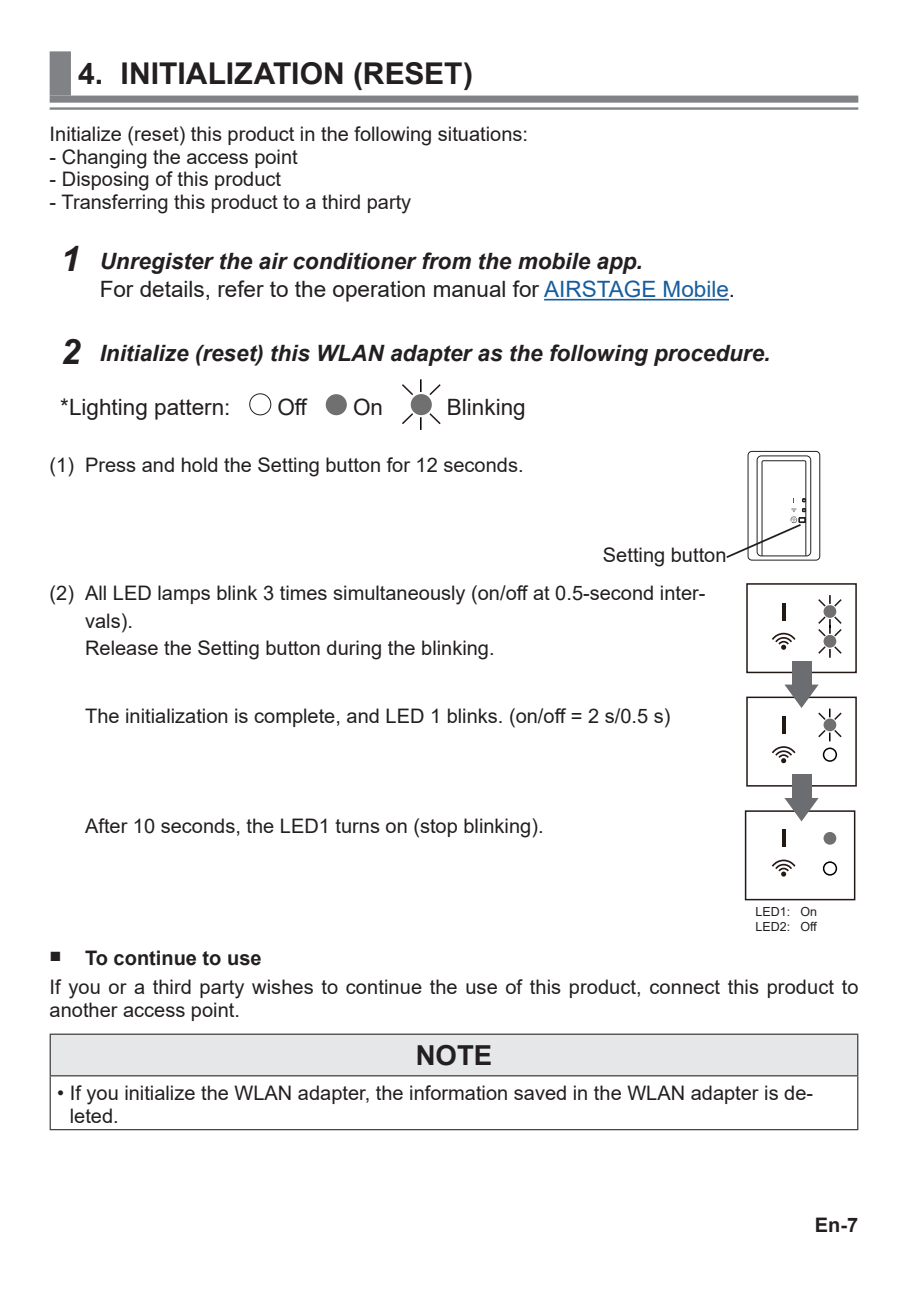
<style>
.page{position:relative;width:908px;height:1290px;background:#fff}
.page>*{position:absolute;margin:0;border:0;box-sizing:border-box;transform-origin:0 0}
.t1{font:700 30px "Arial";color:#231f20}
.t2{font:700 27.5px "Arial";color:#231f20}
.t3{font:italic 700 22.5px/28.8px "Arial";color:#231f20}
.t4{font:22.5px "Arial";color:#231f20}
.t5{font:20px/27.5px "Arial";color:#231f20}
.t6{font:700 20px "Arial";color:#231f20}
.t7{font:12.5px/15px "Arial";color:#231f20}
.s1{font-size:35px}
.s2{font-weight:400;font-style:normal}
.s3{font-weight:400;font-style:normal;color:#175d9e}
.s4{font-weight:700}
</style>
<div class="page">
<hr style="left:544px;top:299px;width:184px;height:1px;background:#175d9e">
<div style="left:50px;top:96px;width:807px;height:7px;background:#808285"></div>
<hr style="left:50px;top:107px;width:807px;height:3px;background:#808285">
<div style="left:50px;top:51px;width:21px;height:45px;background:#808285"></div>
<div style="left:249px;top:393px;width:22px;height:22px;border:1px solid #231f20;border-radius:50%"></div>
<div style="left:325px;top:394px;width:21px;height:21px;background:#707070;border-radius:50%"></div>
<svg style="left:402px;top:379px;width:39px;height:51px"></svg>
<div style="left:756px;top:456px;width:54px;height:100px;border:1px solid #231f20;border-radius:4px"></div>
<div style="left:747px;top:451px;width:72px;height:109px;border:1px solid #231f20;border-radius:4px"></div>
<div style="left:823px;top:832px;width:12px;height:13px;background:#707070;border-radius:50%"></div>
<svg style="left:782px;top:830px;width:3px;height:17px"></svg>
<svg style="left:771px;top:859px;width:24px;height:17px"></svg>
<div style="left:744px;top:810px;width:111px;height:90px;border:2px solid #241714"></div>
<div style="left:822px;top:861px;width:14px;height:14px;background:#fff;border:2px solid #000;border-radius:50%"></div>
<svg style="left:782px;top:603px;width:3px;height:17px"></svg>
<svg style="left:772px;top:633px;width:23px;height:17px"></svg>
<div style="left:746px;top:583px;width:110px;height:90px;border:2px solid #241714"></div>
<svg style="left:818px;top:595px;width:24px;height:63px"></svg>
<div style="left:746px;top:696px;width:110px;height:90px;border:2px solid #241714"></div>
<div style="left:791px;top:661px;width:19px;height:30px;background:#6c6d70"></div>
<svg style="left:771px;top:684px;width:71px;height:79px"></svg>
<div style="left:791px;top:774px;width:19px;height:30px;background:#6c6d70"></div>
<svg style="left:784px;top:798px;width:34px;height:23px"></svg>
<div style="left:50px;top:1034px;width:807px;height:42px;background:#e6e7e9"></div>
<hr style="left:50px;top:1075px;width:807px;height:1px;background:#231f20">
<hr style="left:50px;top:1129px;width:807px;height:1px;background:#231f20">
<hr style="left:50px;top:1033px;width:807px;height:2px;background:#231f20">
<hr style="left:50px;top:1035px;width:1px;height:40px;background:#231f20">
<hr style="left:856px;top:1035px;width:1px;height:40px;background:#231f20">
<hr style="left:50px;top:1076px;width:1px;height:53px;background:#231f20">
<hr style="left:856px;top:1076px;width:1px;height:53px;background:#231f20">
<svg style="left:726px;top:460px;width:79px;height:99px"></svg>
<h1 class="t1" style="left:78px;top:53px;width:396px">4. INITIALIZATION (RESET)</h1>
<p class="t5" style="left:50px;top:120px;width:479px">Initialize (reset) this product in the following situations:</p>
<p class="t5" style="left:50px;top:143px;width:249px">- Changing the access point</p>
<p class="t5" style="left:50px;top:165px;width:233px">- Disposing of this product</p>
<p class="t5" style="left:50px;top:188px;width:363px">- Transferring this product to a third party</p>
<p class="t3" style="left:100px;top:247px;width:636px;text-indent:-39px"><span class="s1">1</span> Unregister the air conditioner from the mobile app.<br><span class="s2">For details, refer to the operation manual for</span> <span class="s3">AIRSTAGE Mobile</span><span class="s2">.</span></p>
<p class="t3" style="left:61px;top:340px;width:711px"><span class="s1">2</span> Initialize (reset) this WLAN adapter as the following procedure.</p>
<p class="t4" style="left:60px;top:391px;width:172px">*Lighting pattern:</p>
<p class="t4" style="left:277px;top:391px;width:32px">Off</p>
<p class="t4" style="left:353px;top:391px;width:32px">On</p>
<p class="t4" style="left:446px;top:391px;width:80px">Blinking</p>
<p class="t5" style="left:50px;top:451px;width:475px">(1) Press and hold the Setting button for 12 seconds.</p>
<p class="t5" style="left:602px;top:541px;width:125px">Setting button</p>
<p class="t5" style="left:85px;top:579px;width:621px;text-indent:-35px">(2) All LED lamps blink 3 times simultaneously (on/off at 0.5-second inter&shy;vals).<br>Release the Setting button during the blinking.</p>
<p class="t5" style="left:85px;top:702px;width:586px">The initialization is complete, and LED 1 blinks. (on/off = 2 s/0.5 s)</p>
<p class="t5" style="left:85px;top:812px;width:459px">After 10 seconds, the LED1 turns on (stop blinking).</p>
<p class="t7" style="left:755px;top:904px;width:63px">LED1: On<br>LED2: Off</p>
<p class="t5" style="left:50px;top:942px;width:810px;line-height:29.5px">■ <span class="s4">To continue to use<br></span>If you or a third party wishes to continue the use of this product, connect this product to</p>
<p class="t5" style="left:50px;top:996px;width:192px">another access point.</p>
<h2 class="t2" style="left:415px;top:1036px;width:78px">NOTE</h2>
<p class="t5" style="left:70px;top:1082px;width:744px;line-height:22.5px;text-indent:-13px">• If you initialize the WLAN adapter, the information saved in the WLAN adapter is de&shy;leted.</p>
<p class="t6" style="left:814px;top:1211px;width:45px">En-7</p>
</div>
